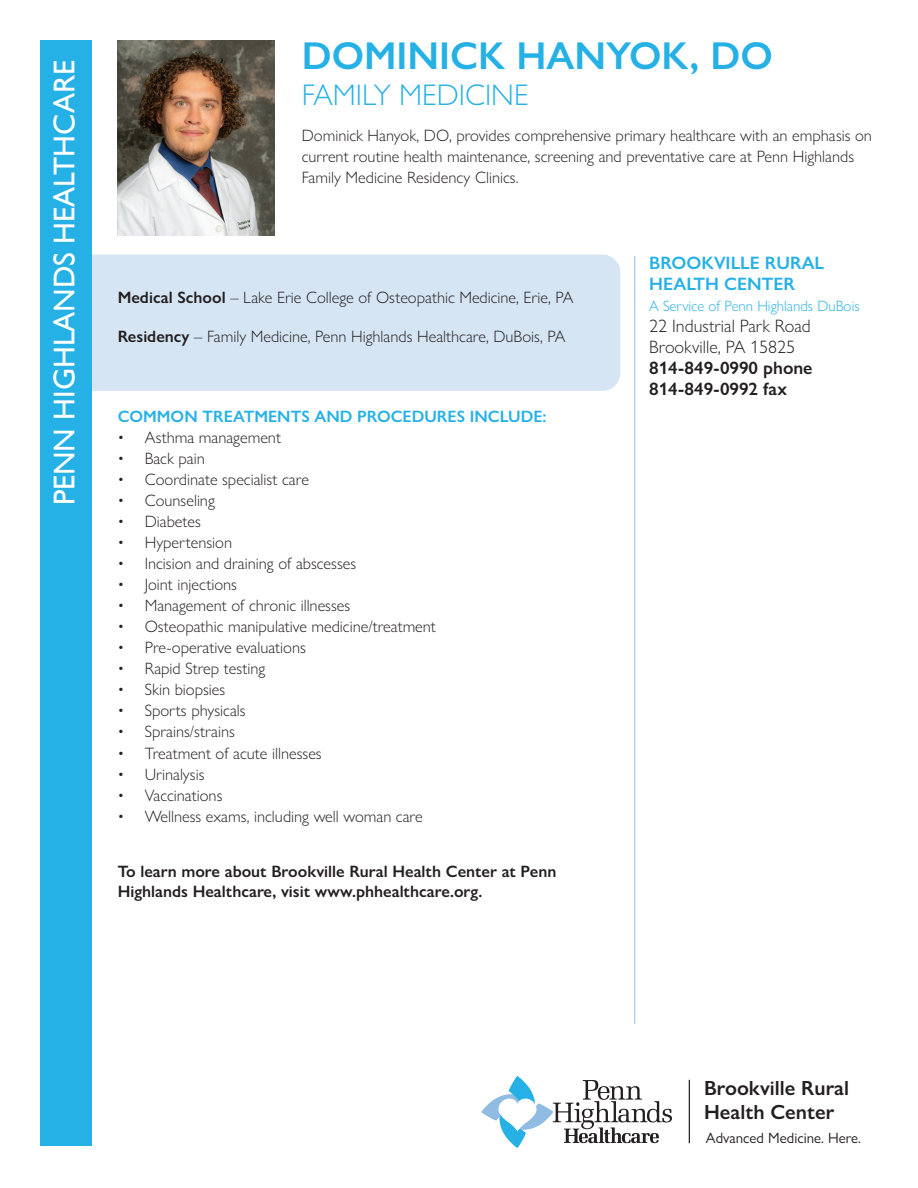
<style>
.page{position:relative;width:918px;height:1188px;background:#fff}
.page>*{position:absolute;margin:0;border:0;box-sizing:border-box;transform-origin:0 0}
.t1{font:600 39px "Gill Sans Nova";color:#26b1e6}
.t2{font:30px "Gill Sans";color:#fff}
.t3{font:300 30px "Gill Sans Nova";color:#26b1e6}
.t4{font:600 20.55px/24.3px "Gill Sans Nova";color:#231f20}
.t5{font:300 18px/21px "Gill Sans Nova";color:#231f20}
.t6{font:600 18px/21px "Gill Sans Nova";color:#231f20}
.t7{font:600 18px/21px "Gill Sans Nova";color:#26b1e6}
.t8{font:300 16.5px/21px "Gill Sans Nova";color:#231f20}
.t9{font:600 16.5px/19.5px "Gill Sans Nova";color:#231f20}
.t10{font:600 16.5px "Gill Sans Nova";color:#26b1e6}
.t11{font:300 15px "Gill Sans Nova";color:#26b1e6}
.t12{font:15px "Gill Sans Nova";color:#231f20}
.s1{font-weight:600}
</style>
<div class="page">
<img style="left:118px;top:40px;width:157px;height:195px">
<div style="left:59px;top:255px;width:561px;height:136px;background:#d6e5f4;border-radius:18px"></div>
<div style="left:40px;top:41px;width:52px;height:1105px;background:#26b1e6"></div>
<hr style="left:634px;top:256px;width:1px;height:768px;background:#90bce4">
<svg style="left:481px;top:1076px;width:191px;height:72px"></svg>
<hr style="left:689px;top:1080px;width:1px;height:63px;background:#231f20">
<h2 class="t2" style="left:47px;top:505px;width:447px;rotate:-90deg">PENN HIGHLANDS HEALTHCARE</h2>
<h1 class="t1" style="left:302px;top:32px;width:473px">DOMINICK HANYOK, DO</h1>
<h2 class="t3" style="left:302px;top:76px;width:228px">FAMILY MEDICINE</h2>
<p class="t8" style="left:302px;top:125px;width:572px">Dominick Hanyok, DO, provides comprehensive primary healthcare with an emphasis on current routine health maintenance, screening and preventative care at Penn Highlands<br>Family Medicine Residency Clinics.</p>
<p class="t8" style="left:118px;top:286px;width:457px"><span class="s1">Medical School</span> – Lake Erie College of Osteopathic Medicine, Erie, PA</p>
<p class="t8" style="left:118px;top:325px;width:449px"><span class="s1">Residency</span> – Family Medicine, Penn Highlands Healthcare, DuBois, PA</p>
<p class="t10" style="left:118px;top:407px;width:430px">COMMON TREATMENTS AND PROCEDURES INCLUDE:</p>
<p class="t8" style="left:118px;top:427px;width:165px">• Asthma management</p>
<p class="t8" style="left:118px;top:448px;width:89px">• Back pain</p>
<p class="t8" style="left:118px;top:469px;width:193px">• Coordinate specialist care</p>
<p class="t8" style="left:118px;top:490px;width:99px">• Counseling</p>
<p class="t8" style="left:118px;top:511px;width:85px">• Diabetes</p>
<p class="t8" style="left:118px;top:532px;width:116px">• Hypertension</p>
<p class="t8" style="left:118px;top:553px;width:240px">• Incision and draining of abscesses</p>
<p class="t8" style="left:118px;top:574px;width:121px">• Joint injections</p>
<p class="t8" style="left:118px;top:595px;width:234px">• Management of chronic illnesses</p>
<p class="t8" style="left:118px;top:616px;width:320px">• Osteopathic manipulative medicine/treatment</p>
<p class="t8" style="left:118px;top:637px;width:190px">• Pre-operative evaluations</p>
<p class="t8" style="left:118px;top:658px;width:149px">• Rapid Strep testing</p>
<p class="t8" style="left:118px;top:679px;width:109px">• Skin biopsies</p>
<p class="t8" style="left:118px;top:700px;width:129px">• Sports physicals</p>
<p class="t8" style="left:118px;top:721px;width:119px">• Sprains/strains</p>
<p class="t8" style="left:118px;top:742px;width:206px">• Treatment of acute illnesses</p>
<p class="t8" style="left:118px;top:763px;width:88px">• Urinalysis</p>
<p class="t8" style="left:118px;top:784px;width:106px">• Vaccinations</p>
<p class="t8" style="left:118px;top:805px;width:307px">• Wellness exams, including well woman care</p>
<p class="t9" style="left:118px;top:862px;width:440px">To learn more about Brookville Rural Health Center at Penn<br>Highlands Healthcare, visit www.phhealthcare.org.</p>
<p class="t7" style="left:649px;top:252px;width:177px">BROOKVILLE RURAL<br>HEALTH CENTER</p>
<p class="t11" style="left:649px;top:297px;width:212px">A Service of Penn Highlands DuBois</p>
<p class="t5" style="left:649px;top:315px;width:163px">22 Industrial Park Road<br>Brookville, PA 15825</p>
<p class="t6" style="left:649px;top:357px;width:165px">814-849-0990 phone<br>814-849-0992 fax</p>
<p class="t4" style="left:704px;top:1075px;width:146px">Brookville Rural<br>Health Center</p>
<p class="t12" style="left:706px;top:1129px;width:157px">Advanced Medicine. Here.</p>
</div>
